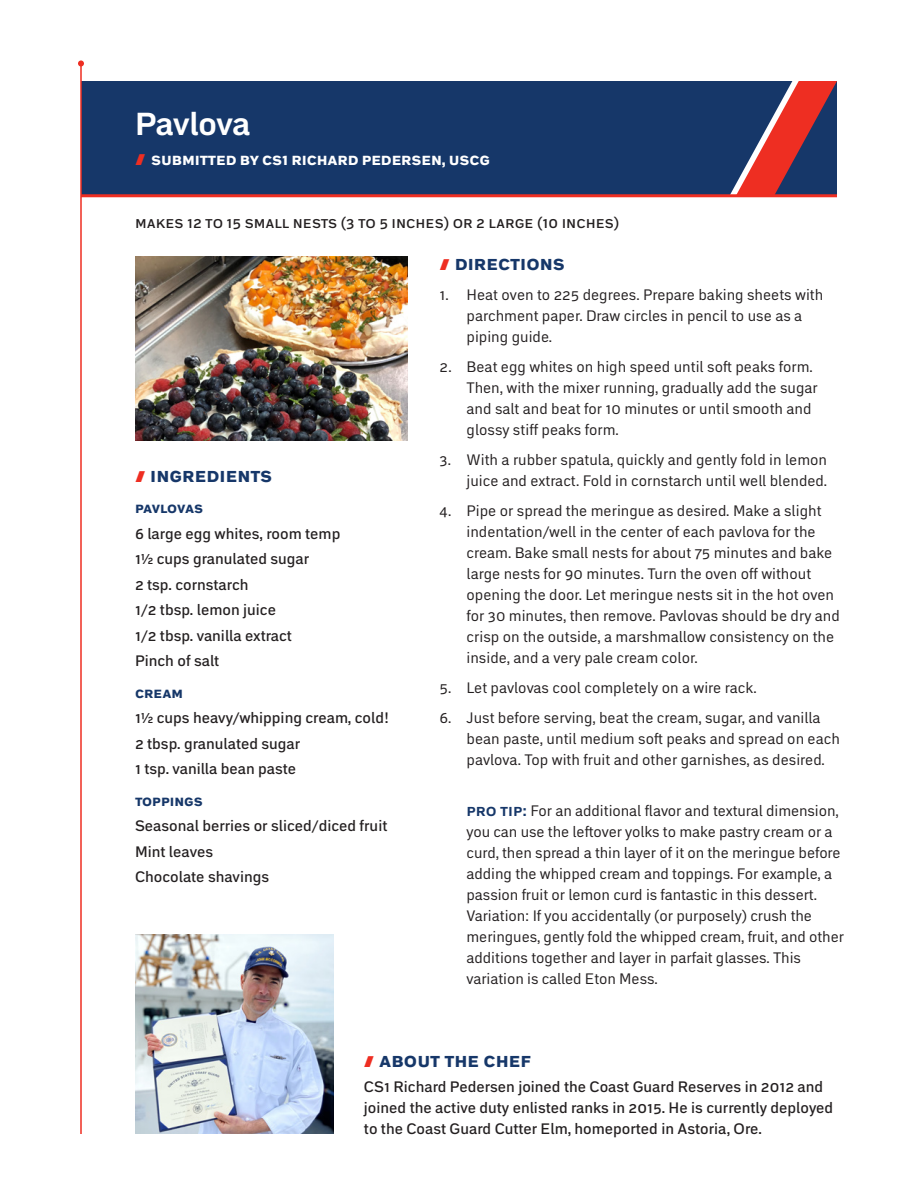
<style>
.page{position:relative;width:918px;height:1188px;background:#fff}
.page>*{position:absolute;margin:0;border:0;box-sizing:border-box;transform-origin:0 0}
.t1{font:700 31.5px "Embarcadero MVB Pro";letter-spacing:-.015em;color:#fff}
.t2{font:700 expanded 18px "Embarcadero MVB Pro";color:#163769}
.t3{font:15px/21px "Embarcadero MVB Pro";color:#231f20}
.t4{font:500 15px/25.5px "Embarcadero MVB Pro";color:#231f20}
.t5{font:700 expanded 15px "Embarcadero MVB Pro";letter-spacing:-.01em;color:#fff}
.t6{font:700 expanded 13.5px "Embarcadero MVB Pro";color:#163769}
.t7{font:700 expanded 13.5px "Embarcadero MVB Pro";letter-spacing:-.03em;color:#163769}
.s1{font-weight:700;color:#163769}
</style>
<div class="page">
<div style="left:81px;top:81px;width:756px;height:114px;background:#163769"></div>
<svg style="left:730px;top:81px;width:107px;height:113px"></svg>
<hr style="left:81px;top:194px;width:756px;height:3px;background:#ee2e22">
<hr style="left:80px;top:63px;width:2px;height:1071px;background:#ee2e22">
<svg style="left:78px;top:60px;width:6px;height:6px"></svg>
<img style="left:135px;top:256px;width:272px;height:184px">
<img style="left:135px;top:935px;width:199px;height:199px">
<h1 class="t1" style="left:135px;top:101px;width:117px">Pavlova</h1>
<p class="t5" style="left:151px;top:149px;width:340px">SUBMITTED BY CS1 RICHARD PEDERSEN, USCG</p>
<p class="t4" style="left:135px;top:209px;width:486px">makes 12 to 15 small nests (3 to 5 inches) or 2 large (10 inches)</p>
<p class="t2" style="left:150px;top:463px;width:124px">INGREDIENTS</p>
<p class="t7" style="left:135px;top:499px;width:70px">PAVLOVAS</p>
<p class="t4" style="left:135px;top:520px;width:207px">6 large egg whites, room temp<br>1½ cups granulated sugar<br>2 tsp. cornstarch<br>1/2 tbsp. lemon juice<br>1/2 tbsp. vanilla extract<br>Pinch of salt</p>
<p class="t6" style="left:135px;top:683px;width:50px">CREAM</p>
<p class="t4" style="left:135px;top:705px;width:255px">1½ cups heavy/whipping cream, cold!<br>2 tbsp. granulated sugar<br>1 tsp. vanilla bean paste</p>
<p class="t6" style="left:135px;top:791px;width:69px">TOPPINGS</p>
<p class="t4" style="left:135px;top:813px;width:254px">Seasonal berries or sliced/diced fruit<br>Mint leaves<br>Chocolate shavings</p>
<p class="t2" style="left:455px;top:251px;width:112px">DIRECTIONS</p>
<p class="t3" style="left:467px;top:284px;width:358px;text-indent:-27px">1. Heat oven to 225 degrees. Prepare baking sheets with parchment paper. Draw circles in pencil to use as a piping guide.</p>
<p class="t3" style="left:467px;top:356px;width:353px;text-indent:-27px">2. Beat egg whites on high speed until soft peaks form.<br>Then, with the mixer running, gradually add the sugar and salt and beat for 10 minutes or until smooth and glossy stiff peaks form.</p>
<p class="t3" style="left:440px;top:449px;width:389px;text-align:right">3. With a rubber spatula, quickly and gently fold in lemon juice and extract. Fold in cornstarch until well blended.</p>
<p class="t3" style="left:467px;top:500px;width:375px;text-indent:-27px">4. Pipe or spread the meringue as desired. Make a slight indentation/well in the center of each pavlova for the cream. Bake small nests for about 75 minutes and bake large nests for 90 minutes. Turn the oven off without opening the door. Let meringue nests sit in the hot oven for 30 minutes, then remove. Pavlovas should be dry and crisp on the outside, a marshmallow consistency on the inside, and a very pale cream color.</p>
<p class="t3" style="left:440px;top:677px;width:319px">5. Let pavlovas cool completely on a wire rack.</p>
<p class="t3" style="left:467px;top:707px;width:375px;text-indent:-27px">6. Just before serving, beat the cream, sugar, and vanilla bean paste, until medium soft peaks and spread on each pavlova. Top with fruit and other garnishes, as desired.</p>
<p class="t3" style="left:467px;top:800px;width:379px"><span class="s1">pro tip:</span> For an additional flavor and textural dimension, you can use the leftover yolks to make pastry cream or a curd, then spread a thin layer of it on the meringue before adding the whipped cream and toppings. For example, a passion fruit or lemon curd is fantastic in this dessert.<br>Variation: If you accidentally (or purposely) crush the meringues, gently fold the whipped cream, fruit, and other additions together and layer in parfait glasses. This variation is called Eton Mess.</p>
<p class="t2" style="left:379px;top:1048px;width:154px">ABOUT THE CHEF</p>
<p class="t4" style="left:364px;top:1076px;width:471px;line-height:21px">CS1 Richard Pedersen joined the Coast Guard Reserves in 2012 and joined the active duty enlisted ranks in 2015. He is currently deployed to the Coast Guard Cutter Elm, homeported in Astoria, Ore.</p>
</div>
